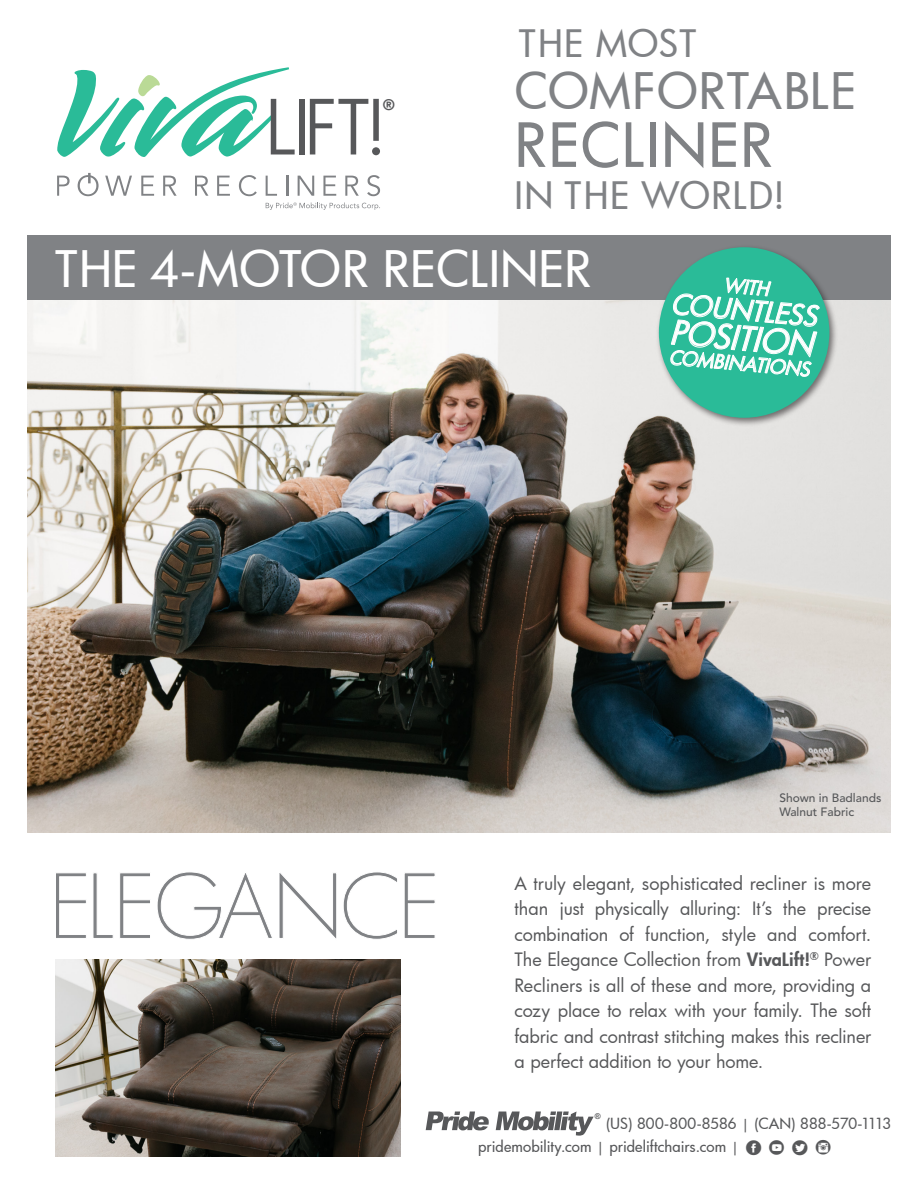
<style>
.page{position:relative;width:918px;height:1188px;background:#fff}
.page>*{position:absolute;margin:0;border:0;box-sizing:border-box;transform-origin:0 0}
.t1{font:300 87px "Futura";letter-spacing:-.07em;color:#808285}
.t2{font:500 59.1px "Futura";letter-spacing:.02em;color:#808285}
.t3{font:500 49.2px "Futura";letter-spacing:.01em;color:#fff}
.t4{font:500 49.2px "Futura";letter-spacing:.025em;color:#808285}
.t5{font:500 36.9px "Futura";letter-spacing:.03em;color:#808285}
.t6{font:italic 500 32.85px "Futura";color:#fff}
.t7{font:italic 500 27.45px "Futura";color:#fff}
.t8{font:italic 500 19.05px "Futura";color:#fff}
.t9{font:18px/25.5px "Futura";letter-spacing:-.01em;color:#57585a;text-align:justify}
.t10{font:800 15.15px "Avenir LT Std";color:#57585a}
.t11{font:500 15px "Futura";letter-spacing:.01em;color:#57585a}
.t12{font:500 12px/14.4px "Avenir LT Std";color:#57585a}
.t13{font:700 7.95px "Arial";color:#57585a}
.s1{font-weight:800}
.s2{font-size:13.5px}
.s3{font-family:"Social Circles";font-weight:400;font-size:27px}
</style>
<div class="page">
<img style="left:27px;top:300px;width:864px;height:532px">
<svg style="left:57px;top:176px;width:13px;height:20px"></svg>
<svg style="left:105px;top:176px;width:27px;height:20px"></svg>
<svg style="left:141px;top:176px;width:13px;height:20px"></svg>
<svg style="left:163px;top:176px;width:14px;height:20px"></svg>
<svg style="left:195px;top:176px;width:13px;height:20px"></svg>
<svg style="left:217px;top:176px;width:13px;height:20px"></svg>
<svg style="left:239px;top:175px;width:18px;height:21px"></svg>
<svg style="left:266px;top:176px;width:11px;height:20px"></svg>
<hr style="left:286px;top:176px;width:2px;height:20px;background:#808285">
<svg style="left:298px;top:176px;width:16px;height:20px"></svg>
<svg style="left:323px;top:176px;width:13px;height:20px"></svg>
<svg style="left:345px;top:176px;width:14px;height:20px"></svg>
<svg style="left:367px;top:175px;width:13px;height:21px"></svg>
<svg style="left:266px;top:202px;width:114px;height:8px"></svg>
<div style="left:299px;top:99px;width:6px;height:55px;background:#57585a"></div>
<svg style="left:310px;top:99px;width:70px;height:56px"></svg>
<svg style="left:78px;top:173px;width:21px;height:23px"></svg>
<svg style="left:57px;top:67px;width:238px;height:90px"></svg>
<img style="left:56px;top:959px;width:345px;height:197px">
<svg style="left:426px;top:1112px;width:63px;height:18px"></svg>
<svg style="left:496px;top:1112px;width:98px;height:24px"></svg>
<div style="left:27px;top:235px;width:864px;height:65px;background:#808285"></div>
<div style="left:656px;top:244px;width:183px;height:183px;background:#231f20;opacity:.6"></div>
<div style="left:659px;top:247px;width:170px;height:171px;background:#2abb98;border-radius:50%"></div>
<svg style="left:670px;top:277px;width:150px;height:100px"></svg>
<p class="t10" style="left:383px;top:96px;width:14px">®</p>
<p class="t5" style="left:519px;top:19px;width:179px">THE MOST</p>
<p class="t4" style="left:514px;top:58px;width:343px">COMFORTABLE</p>
<p class="t2" style="left:514px;top:105px;width:259px">RECLINER</p>
<p class="t5" style="left:514px;top:170px;width:272px">IN THE WORLD!</p>
<p class="t3" style="left:55px;top:235px;width:537px">THE 4-MOTOR RECLINER</p>
<p class="t8" style="left:725px;top:272px;width:47px;rotate:5deg">WITH</p>
<p class="t7" style="left:673px;top:285px;width:148px;rotate:5deg">COUNTLESS</p>
<p class="t6" style="left:672px;top:310px;width:145px;rotate:5deg">POSITION</p>
<p class="t8" style="left:670px;top:344px;width:143px;rotate:5deg">COMBINATIONS</p>
<p class="t12" style="left:779px;top:791px;width:104px">Shown in Badlands<br>Walnut Fabric</p>
<p class="t1" style="left:48px;top:848px;width:394px">ELEGANCE</p>
<p class="t9" style="left:514px;top:870px;width:358px">A truly elegant, sophisticated recliner is more than just physically alluring: It’s the precise combination of function, style and comfort.<br>The Elegance Collection from <span class="s1">VivaLift!</span><sup>®</sup> Power Recliners is all of these and more, providing a cozy place to relax with your family. The soft fabric and contrast stitching makes this recliner a perfect addition to your home.</p>
<p class="t13" style="left:595px;top:1111px;width:7px">®</p>
<p class="t11" style="left:606px;top:1114px;width:286px">(US) 800-800-8586 <span class="s2">|</span> (CAN) 888-570-1113</p>
<p class="t11" style="left:478px;top:1136px;width:356px">pridemobility.com <span class="s2">|</span> prideliftchairs.com <span class="s2">|</span> <span class="s3">f y t i</span></p>
</div>
